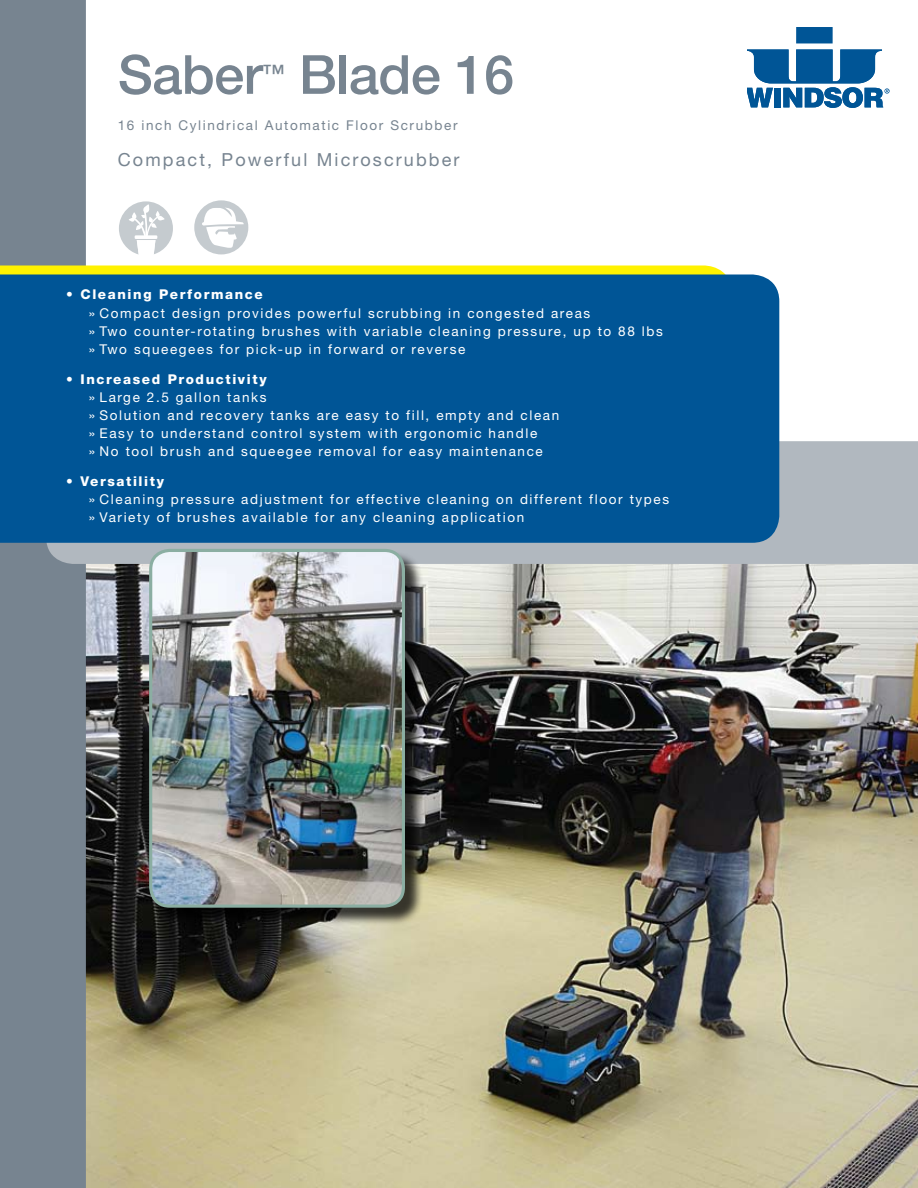
<style>
.page{position:relative;width:918px;height:1188px;background:#fff}
.page>*{position:absolute;margin:0;border:0;box-sizing:border-box;transform-origin:0 0}
.t1{font:500 54px "Helvetica Neue";letter-spacing:-.01em;color:#778490}
.t2{font:500 22.8px "Helvetica Neue";color:#778490}
.t3{font:18px "Helvetica Neue";letter-spacing:.12em;color:#778490}
.t4{font:13.5px/18px "Helvetica Neue";letter-spacing:.12em;color:#fff}
.t5{font:800 13.5px "Helvetica Neue";letter-spacing:.12em;color:#fff}
.t6{font:13.5px "Helvetica Neue";letter-spacing:.12em;color:#778490}
</style>
<div class="page">
<img style="left:86px;top:564px;width:832px;height:624px">
<div style="left:0;top:0;width:86px;height:1188px;background:#778490"></div>
<div style="left:46px;top:441px;width:872px;height:123px;background:#b1b8bf"></div>
<div style="left:0;top:266px;width:725px;height:8px;background:#fff200"></div>
<div style="left:0;top:274px;width:779px;height:269px;background:#005596"></div>
<div style="left:151px;top:551px;width:273px;height:375px;background:#000;opacity:.75"></div>
<img style="left:151px;top:550px;width:252px;height:356px">
<div style="left:149px;top:549px;width:256px;height:359px;border:3px solid #8baea2;border-radius:19px"></div>
<svg style="left:119px;top:201px;width:54px;height:54px"></svg>
<div style="left:194px;top:200px;width:54px;height:54px;background:#c5cbcf;border-radius:50%"></div>
<svg style="left:202px;top:206px;width:42px;height:43px"></svg>
<div style="left:796px;top:27px;width:37px;height:16px;background:#005596"></div>
<svg style="left:747px;top:49px;width:143px;height:59px"></svg>
<h1 class="t1" style="left:118px;top:42px;width:146px">Saber</h1>
<h2 class="t2" style="left:262px;top:59px;width:24px">™</h2>
<h1 class="t1" style="left:299px;top:42px;width:217px">Blade 16</h1>
<p class="t6" style="left:118px;top:117px;width:341px">16 inch Cylindrical Automatic Floor Scrubber</p>
<h3 class="t3" style="left:118px;top:149px;width:343px">Compact, Powerful Microscrubber</h3>
<p class="t5" style="left:66px;top:286px;width:198px">• Cleaning Performance</p>
<p class="t4" style="left:89px;top:304px;width:576px">» Compact design provides powerful scrubbing in congested areas<br>» Two counter-rotating brushes with variable cleaning pressure, up to 88 lbs » Two squeegees for pick-up in forward or reverse</p>
<p class="t5" style="left:66px;top:372px;width:202px">• Increased Productivity</p>
<p class="t4" style="left:89px;top:388px;width:472px">» Large 2.5 gallon tanks<br>» Solution and recovery tanks are easy to fill, empty and clean » Easy to understand control system with ergonomic handle<br>» No tool brush and squeegee removal for easy maintenance</p>
<p class="t5" style="left:66px;top:474px;width:99px">• Versatility</p>
<p class="t4" style="left:89px;top:490px;width:582px">» Cleaning pressure adjustment for effective cleaning on different floor types » Variety of brushes available for any cleaning application</p>
</div>
